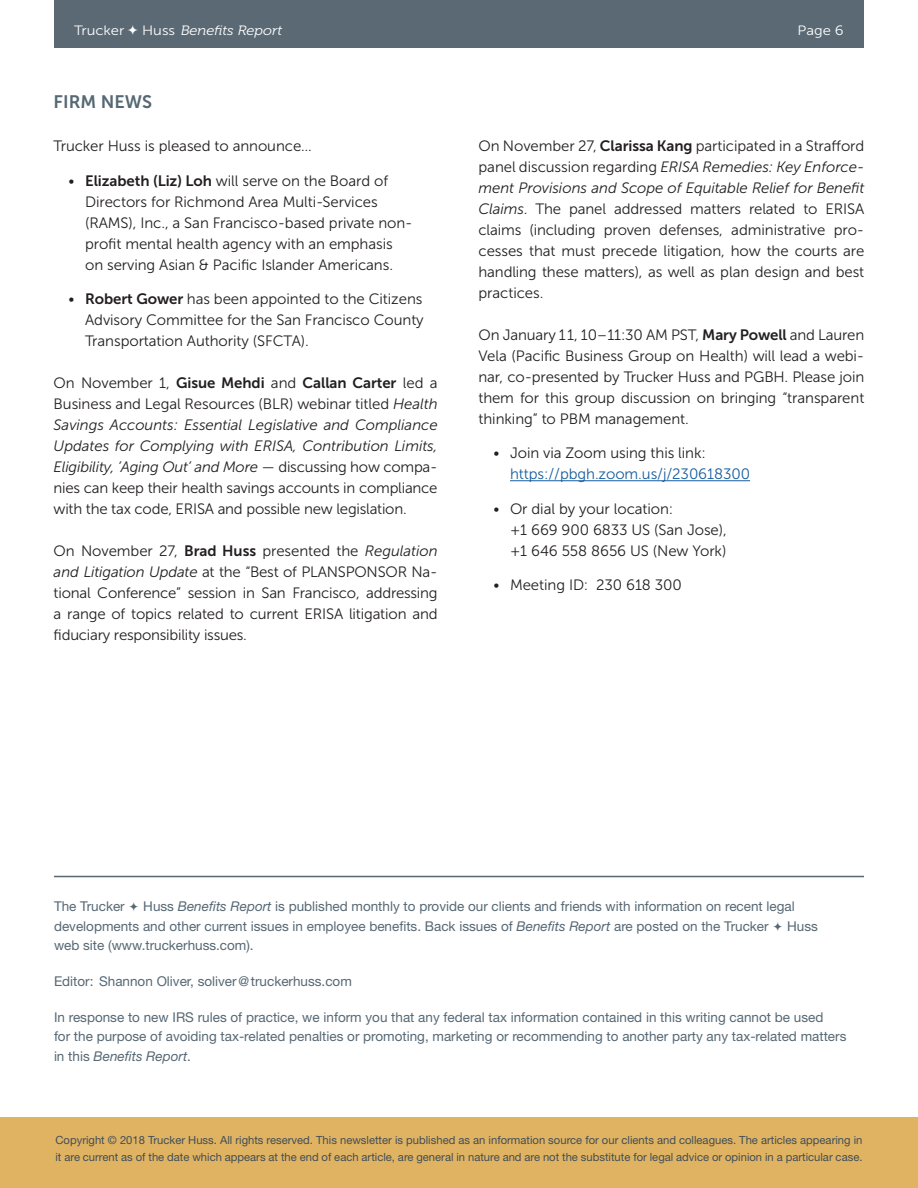
<style>
.page{position:relative;width:918px;height:1188px;background:#fff}
.page>*{position:absolute;margin:0;border:0;box-sizing:border-box;transform-origin:0 0}
.Text_10_13_April_201{font:18px "Museo Sans 700";color:#566874}
.Text_10_14{font:15px/21px "Museo Sans 300";letter-spacing:-.01em;color:#231f20;text-align:justify}
.BL_10_14{font:15px/21px "Museo Sans 300";letter-spacing:-.005em;color:#231f20}
.BL_10_14-2{font:15px/21px "Museo Sans 300";letter-spacing:-.005em;color:#175d9e}
.t1{font:13.5px/19.5px "Helvetica Neue";color:#566874}
.t2{font:italic 13.5px "Museo 300";color:#fff;scale:1.1 1}
.t3{font:13.5px "Museo Sans 300";color:#fff;scale:1.1 1}
.t4{font:11.25px/16.5px "Helvetica Neue";color:#404e57}
.s1{font-family:"Museo Sans 300";font-style:normal}
.s2{font-family:"Museo Sans 700"}
.s3{font-style:italic}
.s4{color:#231f20}
</style>
<div class="page">
<div style="left:54px;top:0;width:810px;height:47px;background:#5a6974"></div>
<div style="left:0;top:1118px;width:918px;height:70px;background:#e0b363"></div>
<hr style="left:54px;top:876px;width:810px;height:1px;background:#566874">
<hr style="left:510px;top:480px;width:240px;height:1px;background:#175d9e">
<p class="t3" style="left:74px;top:23px;width:47px">Trucker</p>
<p class="t2" style="left:142px;top:23px;width:129px"><span class="s1">Huss</span> Benefits Report</p>
<p class="t3" style="left:797px;top:23px;width:44px">Page 6</p>
<p class="Text_10_13_April_201" style="left:54px;top:92px;width:100px">FIRM NEWS</p>
<p class="Text_10_14" style="left:54px;top:136px;width:260px">Trucker Huss is pleased to announce…</p>
<p class="BL_10_14" style="left:85px;top:170px;width:329px;text-indent:-16px">• <span class="s2">Elizabeth (Liz) Loh</span> will serve on the Board of Directors for Richmond Area Multi-Services (RAMS), Inc., a San Francisco-based private non&shy;profit mental health agency with an emphasis on serving Asian &amp; Pacific Islander Americans.</p>
<p class="BL_10_14" style="left:85px;top:289px;width:340px;text-align:justify;text-indent:-16px">• <span class="s2">Robert Gower</span> has been appointed to the Citizens Advisory Committee for the San Francisco County Transportation Authority (SFCTA).</p>
<p class="Text_10_14" style="left:54px;top:373px;width:386px">On November 1, <span class="s2">Gisue Mehdi</span> and <span class="s2">Callan Carter</span> led a Business and Legal Resources (BLR) webinar titled <span class="s3">Health Savings Accounts: Essential Legislative and Compliance Updates for Complying with ERISA, Contribution Limits, Eligibility, ’Aging Out’ and More</span> — discussing how compa&shy;nies can keep their health savings accounts in compliance with the tax code, ERISA and possible new legislation.</p>
<p class="Text_10_14" style="left:54px;top:541px;width:386px">On November 27, <span class="s2">Brad Huss</span> presented the <span class="s3">Regulation and Litigation Update</span> at the “Best of PLANSPONSOR Na&shy;tional Conference” session in San Francisco, addressing a range of topics related to current ERISA litigation and fiduciary responsibility issues.</p>
<p class="Text_10_14" style="left:479px;top:135px;width:387px">On November 27, <span class="s2">Clarissa Kang</span> participated in a Strafford panel discussion regarding <span class="s3">ERISA Remedies: Key Enforce&shy;ment Provisions and Scope of Equitable Relief for Benefit Claims</span>. The panel addressed matters related to ERISA claims (including proven defenses, administrative pro&shy;cesses that must precede litigation, how the courts are handling these matters), as well as plan design and best practices.</p>
<p class="Text_10_14" style="left:479px;top:324px;width:387px">On January 11, 10–11:30 AM PST, <span class="s2">Mary Powell</span> and Lauren Vela (Pacific Business Group on Health) will lead a webi&shy;nar, co-presented by Trucker Huss and PGBH. Please join them for this group discussion on bringing “transparent thinking” to PBM management.</p>
<p class="BL_10_14-2" style="left:510px;top:443px;width:242px;text-indent:-16px"><span class="s4">• Join via Zoom using this link: </span>https://pbgh.zoom.us/j/230618300</p>
<p class="BL_10_14" style="left:510px;top:498px;width:218px;text-indent:-16px">• Or dial by your location:<br>+1 669 900 6833 US (San Jose), +1 646 558 8656 US (New York)</p>
<p class="BL_10_14" style="left:494px;top:575px;width:190px">• Meeting ID: 230 618 300</p>
<p class="t1" style="left:54px;top:896px;width:742px;text-indent:89px">Huss <span class="s3">Benefits Report</span> is published monthly to provide our clients and friends with information on recent legal developments and other current issues in employee benefits. Back issues of <span class="s3">Benefits Report</span> are posted on the Trucker</p>
<p class="t1" style="left:54px;top:896px;width:72px">The Trucker</p>
<p class="t1" style="left:787px;top:916px;width:32px">Huss</p>
<p class="t1" style="left:54px;top:935px;width:201px">web site (www.truckerhuss.com).</p>
<p class="t1" style="left:54px;top:971px;width:299px">Editor: Shannon Oliver, soliver@truckerhuss.com</p>
<p class="t1" style="left:54px;top:1007px;width:794px">In response to new IRS rules of practice, we inform you that any federal tax information contained in this writing cannot be used<br>for the purpose of avoiding tax-related penalties or promoting, marketing or recommending to another party any tax-related matters in this <span class="s3">Benefits Report</span>.</p>
<p class="t4" style="left:56px;top:1132px;width:809px">Copyright © 2018 Trucker Huss. All rights reserved. This newsletter is published as an information source for our clients and colleagues. The articles appearing in it are current as of the date which appears at the end of each article, are general in nature and are not the substitute for legal advice or opinion in a particular case.</p>
</div>
